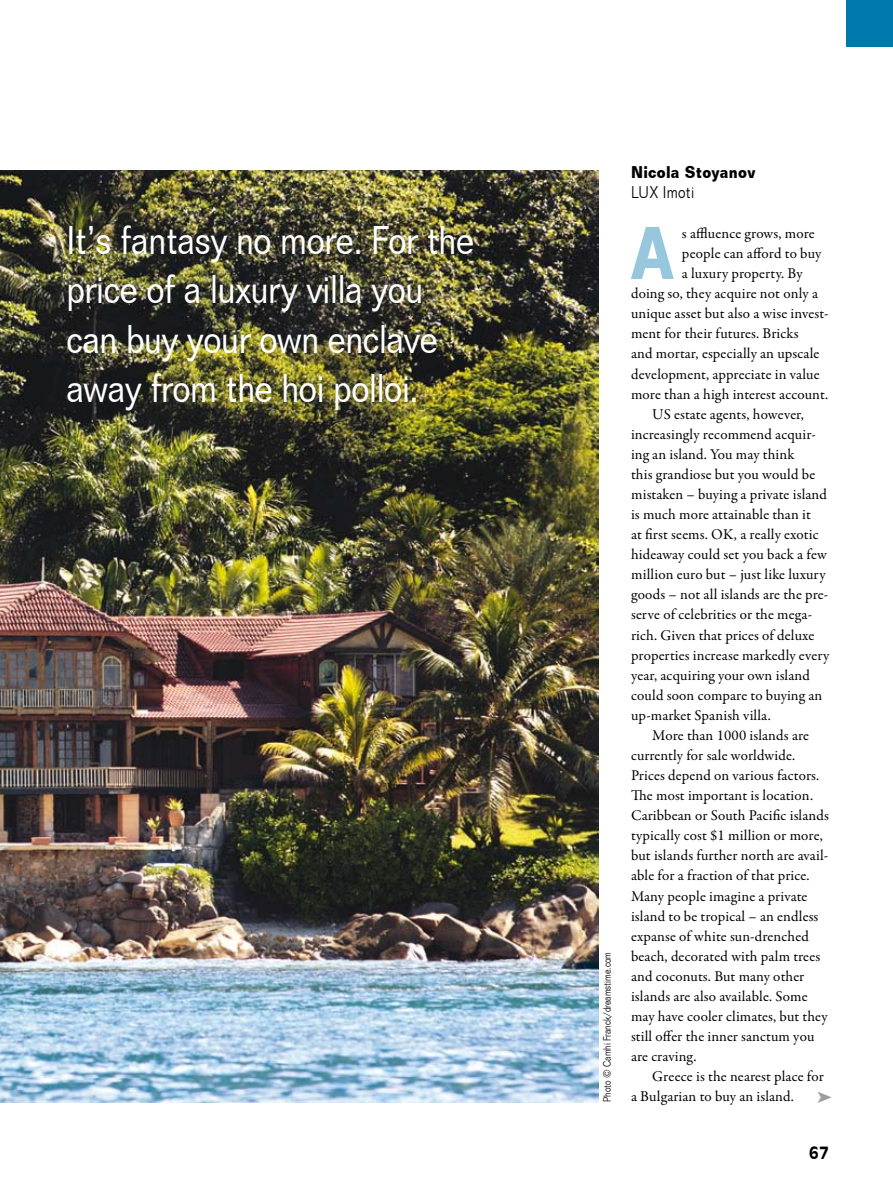
<style>
.page{position:relative;width:893px;height:1191px;background:#fff}
.page>*{position:absolute;margin:0;border:0;box-sizing:border-box;transform-origin:0 0}
.t1{font:900 69.75px "Old Sans";color:#97c7dd}
.t2{font:39px/49.5px "Folio BT";letter-spacing:-.01em;color:#fff;scale:.85 1}
.t3{font:700 16.5px "Folio BT";letter-spacing:.02em;color:#000;scale:.85 1}
.t4{font:300 16.5px "Folio BT";letter-spacing:.02em;color:#000;scale:.85 1}
.t5{font:700 16.5px "Incised 901 BT";color:#000}
.t6{font:15px "Garamond Premr Pro";letter-spacing:.01em;color:#000}
.t7{font:300 10.5px "Folio BT";color:#000;scale:.8 1}
</style>
<div class="page">
<img style="left:0;top:171px;width:599px;height:931px">
<div style="left:846px;top:0;width:47px;height:47px;background:#0078ad"></div>
<h2 class="t2" style="left:66px;top:215px;width:481px">It’s fantasy no more. For the price of a luxury villa you can buy your own enclave away from the hoi polloi.</h2>
<p class="t7" style="left:601px;top:1102px;width:189px;rotate:-90deg">Photo © Camhi Franck/dreamstime.com</p>
<p class="t3" style="left:631px;top:162px;width:148px">Nicola Stoyanov</p>
<p class="t4" style="left:631px;top:182px;width:76px">LUX Imoti</p>
<h1 class="t1" style="left:631px;top:209px;width:44px">A</h1>
<p class="t6" style="left:682px;top:224px;width:134px">s affluence grows, more</p>
<p class="t6" style="left:682px;top:244px;width:141px">people can afford to buy</p>
<p class="t6" style="left:682px;top:264px;width:122px">a luxury property. By</p>
<p class="t6" style="left:631px;top:284px;width:189px">doing so, they acquire not only a</p>
<p class="t6" style="left:631px;top:304px;width:199px">unique asset but also a wise invest-</p>
<p class="t6" style="left:631px;top:325px;width:169px">ment for their futures. Bricks</p>
<p class="t6" style="left:631px;top:345px;width:190px">and mortar, especially an upscale</p>
<p class="t6" style="left:631px;top:365px;width:190px">development, appreciate in value</p>
<p class="t6" style="left:631px;top:385px;width:199px">more than a high interest account.</p>
<p class="t6" style="left:652px;top:405px;width:153px">US estate agents, however,</p>
<p class="t6" style="left:631px;top:425px;width:186px">increasingly recommend acquir-</p>
<p class="t6" style="left:631px;top:445px;width:165px">ing an island. You may think</p>
<p class="t6" style="left:631px;top:465px;width:186px">this grandiose but you would be</p>
<p class="t6" style="left:631px;top:485px;width:197px">mistaken – buying a private island</p>
<p class="t6" style="left:631px;top:505px;width:181px">is much more attainable than it</p>
<p class="t6" style="left:631px;top:525px;width:189px">at first seems. OK, a really exotic</p>
<p class="t6" style="left:631px;top:545px;width:197px">hideaway could set you back a few</p>
<p class="t6" style="left:631px;top:565px;width:196px">million euro but – just like luxury</p>
<p class="t6" style="left:631px;top:585px;width:199px">goods – not all islands are the pre-</p>
<p class="t6" style="left:631px;top:605px;width:183px">serve of celebrities or the mega-</p>
<p class="t6" style="left:631px;top:626px;width:185px">rich. Given that prices of deluxe</p>
<p class="t6" style="left:631px;top:646px;width:200px">properties increase markedly every</p>
<p class="t6" style="left:631px;top:666px;width:180px">year, acquiring your own island</p>
<p class="t6" style="left:631px;top:686px;width:193px">could soon compare to buying an</p>
<p class="t6" style="left:631px;top:706px;width:141px">up-market Spanish villa.</p>
<p class="t6" style="left:652px;top:726px;width:158px">More than 1000 islands are</p>
<p class="t6" style="left:631px;top:746px;width:166px">currently for sale worldwide.</p>
<p class="t6" style="left:631px;top:766px;width:190px">Prices depend on various factors.</p>
<p class="t6" style="left:631px;top:786px;width:184px">The most important is location.</p>
<p class="t6" style="left:631px;top:806px;width:199px">Caribbean or South Pacific islands</p>
<p class="t6" style="left:631px;top:826px;width:193px">typically cost $1 million or more,</p>
<p class="t6" style="left:631px;top:846px;width:199px">but islands further north are avail-</p>
<p class="t6" style="left:631px;top:866px;width:180px">able for a fraction of that price.</p>
<p class="t6" style="left:631px;top:886px;width:178px">Many people imagine a private</p>
<p class="t6" style="left:631px;top:907px;width:189px">island to be tropical – an endless</p>
<p class="t6" style="left:631px;top:927px;width:180px">expanse of white sun-drenched</p>
<p class="t6" style="left:631px;top:947px;width:191px">beach, decorated with palm trees</p>
<p class="t6" style="left:631px;top:967px;width:175px">and coconuts. But many other</p>
<p class="t6" style="left:631px;top:987px;width:178px">islands are also available. Some</p>
<p class="t6" style="left:631px;top:1007px;width:198px">may have cooler climates, but they</p>
<p class="t6" style="left:631px;top:1027px;width:185px">still offer the inner sanctum you</p>
<p class="t6" style="left:631px;top:1047px;width:67px">are craving.</p>
<p class="t6" style="left:652px;top:1067px;width:173px">Greece is the nearest place for</p>
<p class="t6" style="left:631px;top:1087px;width:164px">a Bulgarian to buy an island.</p>
<p class="t5" style="left:809px;top:1143px;width:22px">67</p>
</div>
